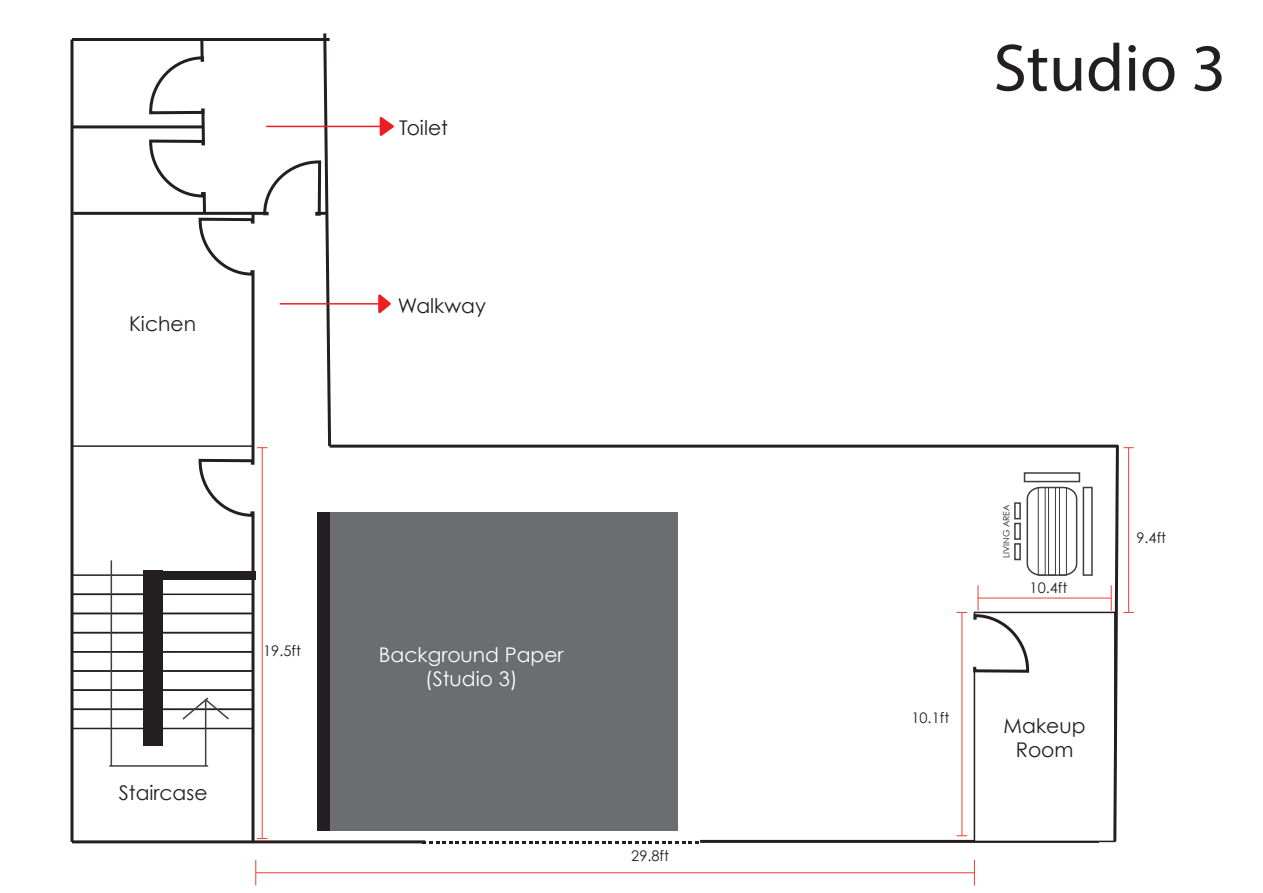
<style>
.page{position:relative;width:1263px;height:893px;background:#fff}
.page>*{position:absolute;margin:0;border:0;box-sizing:border-box;transform-origin:0 0}
.t1{font:67.5px "Myriad Pro";color:#231f20}
.t2{font:20.25px/24.3px "Century Gothic";color:#231f20;text-align:center}
.t3{font:20.25px/24.3px "Century Gothic";color:#fff;text-align:center}
.t4{font:14.55px "Century Gothic";color:#231f20}
.t5{font:8.7px "Century Gothic";color:#231f20}
</style>
<div class="page">
<hr style="left:70px;top:40px;width:3px;height:802px;background:#231f20">
<hr style="left:700px;top:840px;width:399px;height:3px;background:#231f20">
<hr style="left:72px;top:840px;width:353px;height:3px;background:#231f20">
<hr style="left:251px;top:213px;width:3px;height:629px;background:#231f20">
<svg style="left:425px;top:841px;width:274px;height:2px"></svg>
<hr style="left:72px;top:38px;width:258px;height:3px;background:#231f20">
<hr style="left:72px;top:125px;width:130px;height:3px;background:#231f20">
<div style="left:143px;top:571px;width:113px;height:8px;background:#231f20"></div>
<div style="left:143px;top:571px;width:19px;height:175px;background:#231f20"></div>
<div style="left:71px;top:574px;width:80px;height:21px;border:2px solid #231f20"></div>
<div style="left:71px;top:594px;width:80px;height:20px;border:2px solid #231f20"></div>
<div style="left:71px;top:613px;width:80px;height:20px;border:2px solid #231f20"></div>
<div style="left:71px;top:632px;width:80px;height:20px;border:2px solid #231f20"></div>
<div style="left:71px;top:651px;width:80px;height:21px;border:2px solid #231f20"></div>
<div style="left:71px;top:670px;width:80px;height:21px;border:2px solid #231f20"></div>
<div style="left:71px;top:689px;width:80px;height:21px;border:2px solid #231f20"></div>
<div style="left:71px;top:709px;width:80px;height:20px;border:2px solid #231f20"></div>
<div style="left:158px;top:594px;width:96px;height:20px;border:2px solid #231f20"></div>
<div style="left:158px;top:613px;width:96px;height:20px;border:2px solid #231f20"></div>
<div style="left:158px;top:632px;width:96px;height:20px;border:2px solid #231f20"></div>
<div style="left:158px;top:651px;width:96px;height:21px;border:2px solid #231f20"></div>
<div style="left:158px;top:670px;width:96px;height:21px;border:2px solid #231f20"></div>
<div style="left:158px;top:689px;width:96px;height:21px;border:2px solid #231f20"></div>
<div style="left:158px;top:709px;width:96px;height:20px;border:2px solid #231f20"></div>
<hr style="left:111px;top:560px;width:1px;height:206px;background:#3e3e3f">
<hr style="left:109px;top:765px;width:99px;height:2px;background:#3e3e3f">
<hr style="left:205px;top:700px;width:1px;height:66px;background:#3e3e3f">
<svg style="left:181px;top:697px;width:50px;height:24px"></svg>
<div style="left:974px;top:612px;width:141px;height:230px;background:#fff;border:2px solid #231f20"></div>
<hr style="left:330px;top:445px;width:788px;height:3px;background:#231f20">
<hr style="left:266px;top:126px;width:114px;height:1px;background:#ee1d23">
<svg style="left:379px;top:117px;width:15px;height:19px"></svg>
<hr style="left:280px;top:303px;width:99px;height:2px;background:#ee1d23">
<svg style="left:377px;top:294px;width:14px;height:19px"></svg>
<svg style="left:1026px;top:486px;width:52px;height:90px"></svg>
<div style="left:1014px;top:543px;width:7px;height:17px;border:2px solid #3e3e3f"></div>
<div style="left:1014px;top:523px;width:7px;height:17px;border:2px solid #3e3e3f"></div>
<div style="left:1014px;top:502px;width:7px;height:17px;border:2px solid #3e3e3f"></div>
<div style="left:1083px;top:487px;width:10px;height:89px;border:2px solid #3e3e3f"></div>
<div style="left:1059px;top:487px;width:8px;height:88px;border:1px solid #3e3e3f"></div>
<div style="left:1048px;top:487px;width:8px;height:88px;border:1px solid #3e3e3f"></div>
<div style="left:1038px;top:487px;width:7px;height:88px;border:1px solid #3e3e3f"></div>
<div style="left:1024px;top:472px;width:56px;height:10px;border:2px solid #3e3e3f"></div>
<svg style="left:198px;top:457px;width:57px;height:61px"></svg>
<div style="left:247px;top:465px;width:11px;height:46px;background:#fff"></div>
<hr style="left:73px;top:212px;width:254px;height:3px;background:#231f20">
<div style="left:317px;top:512px;width:14px;height:318px;background:#231f20"></div>
<div style="left:331px;top:512px;width:347px;height:318px;background:#6c6d70"></div>
<svg style="left:255px;top:860px;width:1px;height:25px"></svg>
<hr style="left:256px;top:872px;width:718px;height:1px;background:#ee3e35">
<svg style="left:974px;top:860px;width:1px;height:25px"></svg>
<hr style="left:978px;top:598px;width:133px;height:1px;background:#ee3e35">
<svg style="left:957px;top:585px;width:74px;height:89px"></svg>
<hr style="left:961px;top:612px;width:1px;height:224px;background:#ee3e35">
<svg style="left:148px;top:33px;width:185px;height:416px"></svg>
<hr style="left:262px;top:448px;width:1px;height:390px;background:#ee3e35">
<svg style="left:1111px;top:444px;width:23px;height:399px"></svg>
<hr style="left:72px;top:445px;width:180px;height:2px;background:#231f20">
<p class="t2" style="left:129px;top:311px;width:69px">Kichen</p>
<p class="t2" style="left:399px;top:115px;width:51px">Toilet</p>
<p class="t2" style="left:398px;top:293px;width:90px">Walkway</p>
<p class="t2" style="left:119px;top:780px;width:90px">Staircase</p>
<p class="t4" style="left:263px;top:642px;width:39px">19.5ft</p>
<p class="t3" style="left:379px;top:642px;width:186px">Background Paper (Studio 3)</p>
<p class="t4" style="left:631px;top:847px;width:39px">29.8ft</p>
<h1 class="t1" style="left:993px;top:26px;width:234px">Studio 3</h1>
<p class="t4" style="left:911px;top:709px;width:39px">10.1ft</p>
<p class="t5" style="left:1001px;top:558px;width:55px;rotate:-90deg">LIVING AREA</p>
<p class="t4" style="left:1029px;top:578px;width:39px">10.4ft</p>
<p class="t2" style="left:1004px;top:713px;width:83px">Makeup<br>Room</p>
<p class="t4" style="left:1136px;top:529px;width:31px">9.4ft</p>
</div>
